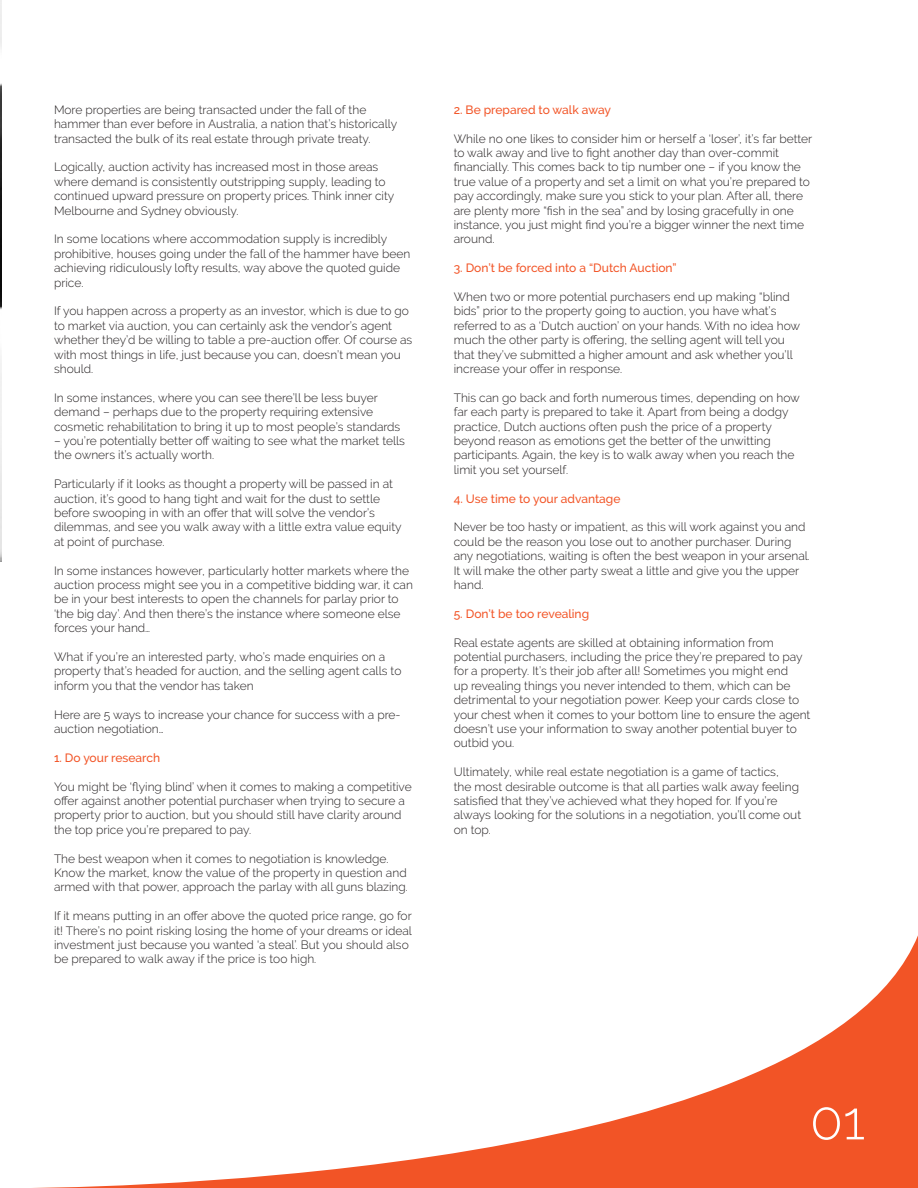
<style>
.page{position:relative;width:918px;height:1188px;background:#fff}
.page>*{position:absolute;margin:0;border:0;box-sizing:border-box;transform-origin:0 0}
.t1{font:300 54px "Raleway";color:#fff}
.t2{font:300 12px/14.4px "Raleway";color:#231f20}
.t3{font:500 12px "Raleway";color:#f25426}
</style>
<div class="page">
<svg style="left:33px;top:935px;width:885px;height:253px"></svg>
<img style="left:0;top:0;width:1px;height:562px">
<p class="t2" style="left:54px;top:103px;width:345px">More properties are being transacted under the fall of the hammer than ever before in Australia, a nation that’s historically transacted the bulk of its real estate through private treaty.</p>
<p class="t2" style="left:54px;top:161px;width:342px">Logically, auction activity has increased most in those areas where demand is consistently outstripping supply, leading to continued upward pressure on property prices. Think inner city Melbourne and Sydney obviously.</p>
<p class="t2" style="left:54px;top:233px;width:358px">In some locations where accommodation supply is incredibly prohibitive, houses going under the fall of the hammer have been achieving ridiculously lofty results, way above the quoted guide price.</p>
<p class="t2" style="left:54px;top:305px;width:360px">If you happen across a property as an investor, which is due to go to market via auction, you can certainly ask the vendor’s agent whether they’d be willing to table a pre-auction offer. Of course as with most things in life, just because you can, doesn’t mean you should.</p>
<p class="t2" style="left:54px;top:391px;width:348px">In some instances, where you can see there’ll be less buyer demand – perhaps due to the property requiring extensive cosmetic rehabilitation to bring it up to most people’s standards</p>
<p class="t2" style="left:54px;top:434px;width:353px">– you’re potentially better off waiting to see what the market tells the owners it’s actually worth.</p>
<p class="t2" style="left:54px;top:478px;width:349px">Particularly if it looks as thought a property will be passed in at auction, it’s good to hang tight and wait for the dust to settle before swooping in with an offer that will solve the vendor’s dilemmas, and see you walk away with a little extra value equity at point of purchase.</p>
<p class="t2" style="left:54px;top:564px;width:360px">In some instances however, particularly hotter markets where the auction process might see you in a competitive bidding war, it can be in your best interests to open the channels for parlay prior to ‘the big day’. And then there’s the instance where someone else forces your hand…</p>
<p class="t2" style="left:54px;top:650px;width:349px">What if you’re an interested party, who’s made enquiries on a property that’s headed for auction, and the selling agent calls to inform you that the vendor has taken</p>
<p class="t2" style="left:54px;top:708px;width:348px">Here are 5 ways to increase your chance for success with a pre&shy;auction negotiation…</p>
<p class="t3" style="left:54px;top:753px;width:108px">1. Do your research</p>
<p class="t2" style="left:54px;top:779px;width:359px">You might be ‘flying blind’ when it comes to making a competitive offer against another potential purchaser when trying to secure a property prior to auction, but you should still have clarity around the top price you’re prepared to pay.</p>
<p class="t2" style="left:54px;top:852px;width:356px">The best weapon when it comes to negotiation is knowledge.<br>Know the market, know the value of the property in question and armed with that power, approach the parlay with all guns blazing.</p>
<p class="t2" style="left:54px;top:909px;width:360px">If it means putting in an offer above the quoted price range, go for it! There’s no point risking losing the home of your dreams or ideal investment just because you wanted ‘a steal’. But you should also be prepared to walk away if the price is too high.</p>
<p class="t3" style="left:454px;top:105px;width:159px">2. Be prepared to walk away</p>
<p class="t2" style="left:454px;top:132px;width:360px">While no one likes to consider him or herself a ‘loser’, it’s far better to walk away and live to fight another day than over-commit financially. This comes back to tip number one – if you know the true value of a property and set a limit on what you’re prepared to pay accordingly, make sure you stick to your plan. After all, there are plenty more “fish in the sea” and by losing gracefully in one instance, you just might find you’re a bigger winner the next time around.</p>
<p class="t3" style="left:454px;top:263px;width:224px">3. Don’t be forced into a “Dutch Auction”</p>
<p class="t2" style="left:454px;top:290px;width:348px">When two or more potential purchasers end up making “blind bids” prior to the property going to auction, you have what’s referred to as a ‘Dutch auction’ on your hands. With no idea how much the other party is offering, the selling agent will tell you that they’ve submitted a higher amount and ask whether you’ll increase your offer in response.</p>
<p class="t2" style="left:454px;top:391px;width:348px">This can go back and forth numerous times, depending on how far each party is prepared to take it. Apart from being a dodgy practice, Dutch auctions often push the price of a property beyond reason as emotions get the better of the unwitting participants. Again, the key is to walk away when you reach the limit you set yourself.</p>
<p class="t3" style="left:454px;top:494px;width:168px">4. Use time to your advantage</p>
<p class="t2" style="left:454px;top:521px;width:358px">Never be too hasty or impatient, as this will work against you and could be the reason you lose out to another purchaser. During any negotiations, waiting is often the best weapon in your arsenal.<br>It will make the other party sweat a little and give you the upper hand.</p>
<p class="t3" style="left:454px;top:609px;width:137px">5. Don’t be too revealing</p>
<p class="t2" style="left:454px;top:636px;width:358px">Real estate agents are skilled at obtaining information from potential purchasers, including the price they’re prepared to pay for a property. It’s their job after all! Sometimes you might end<br>up revealing things you never intended to them, which can be detrimental to your negotiation power. Keep your cards close to your chest when it comes to your bottom line to ensure the agent doesn’t use your information to sway another potential buyer to outbid you.</p>
<p class="t2" style="left:454px;top:766px;width:349px">Ultimately, while real estate negotiation is a game of tactics,<br>the most desirable outcome is that all parties walk away feeling satisfied that they’ve achieved what they hoped for. If you’re always looking for the solutions in a negotiation, you’ll come out on top.</p>
<h1 class="t1" style="left:810px;top:1095px;width:57px">01</h1>
</div>
